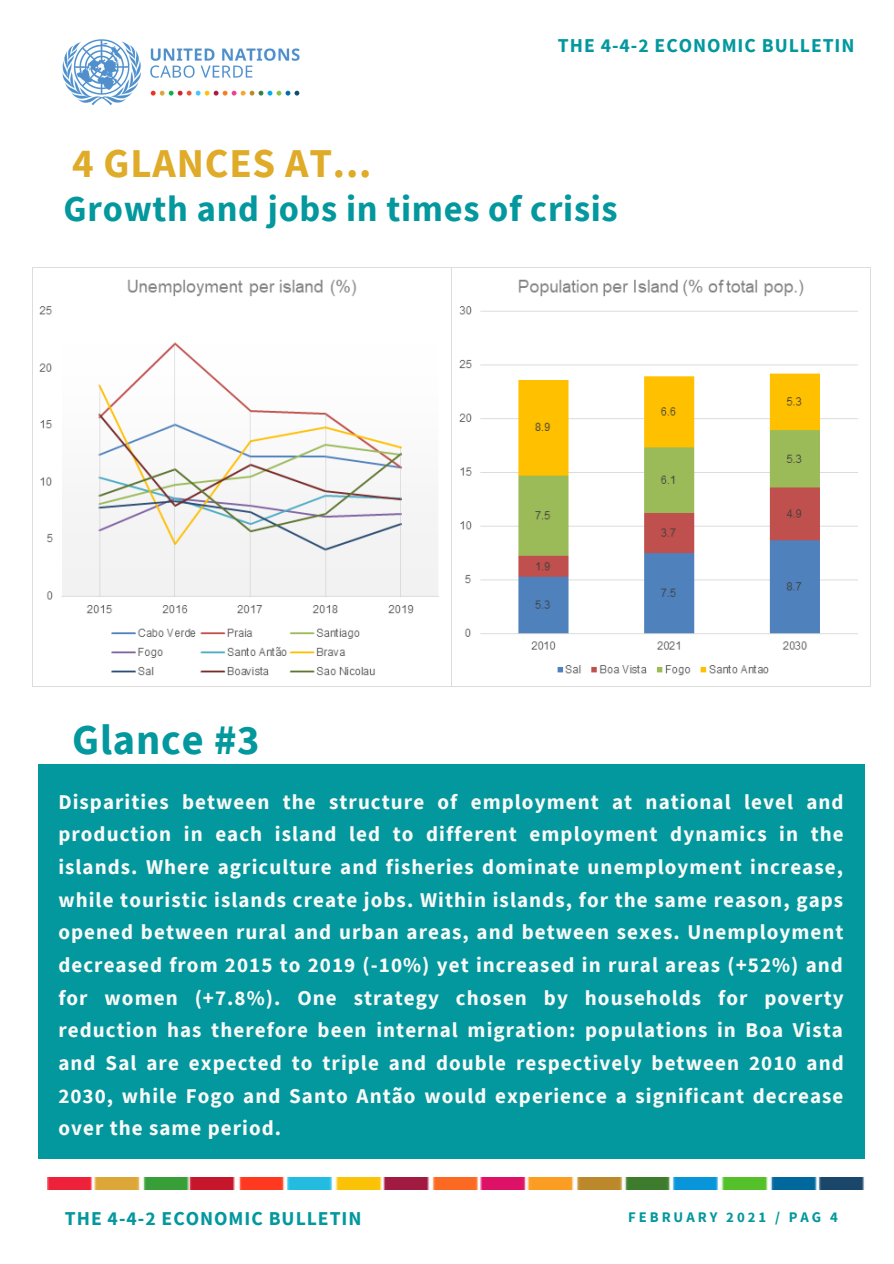
<style>
.page{position:relative;width:894px;height:1264px;background:#fff}
.page>*{position:absolute;margin:0;border:0;box-sizing:border-box;transform-origin:0 0}
.t1{font:700 42.45px "Source Sans Pro";letter-spacing:.02em;color:#03989e}
.t2{font:700 40.95px "Source Sans Pro";letter-spacing:.02em;color:#dfab29}
.t3{font:700 36.45px "Source Sans Pro";letter-spacing:.02em;color:#03989e}
.t4{font:700 21px/32.7px "Source Sans Pro";letter-spacing:.05em;color:#f9f9f7;text-align:justify}
.t5{font:700 19.65px "Source Sans Pro";letter-spacing:.05em;color:#03989e}
.t6{font:700 14.7px "Source Sans Pro";letter-spacing:.2em;color:#03989e}
</style>
<div class="page">
<div style="left:39px;top:764px;width:825px;height:297px;background:#03989e"></div>
<div style="left:39px;top:861px;width:825px;height:297px;background:#03989e"></div>
<img style="left:47px;top:1177px;width:818px;height:12px">
<img style="left:62px;top:39px;width:238px;height:66px">
<img style="left:32px;top:268px;width:838px;height:419px">
<p class="t5" style="left:557px;top:33px;width:298px">THE 4-4-2 ECONOMIC BULLETIN</p>
<p class="t2" style="left:72px;top:137px;width:301px">4 GLANCES AT...</p>
<p class="t3" style="left:64px;top:185px;width:555px">Growth and jobs in times of crisis</p>
<p class="t1" style="left:72px;top:711px;width:189px">Glance #3</p>
<p class="t4" style="left:58px;top:785px;width:786px">Disparities between the structure of employment at national level and production in each island led to different employment dynamics in the islands. Where agriculture and fisheries dominate unemployment increase, while touristic islands create jobs. Within islands, for the same reason, gaps opened between rural and urban areas, and between sexes. Unemployment decreased from 2015 to 2019 (-10%) yet increased in rural areas (+52%) and for women (+7.8%). One strategy chosen by households for poverty reduction has therefore been internal migration: populations in Boa Vista and Sal are expected to triple and double respectively between 2010 and 2030, while Fogo and Santo Antão would experience a significant decrease over the same period.</p>
<p class="t5" style="left:65px;top:1205px;width:298px">THE 4-4-2 ECONOMIC BULLETIN</p>
<p class="t6" style="left:628px;top:1207px;width:211px">FEBRUARY 2021 / PAG 4</p>
</div>
